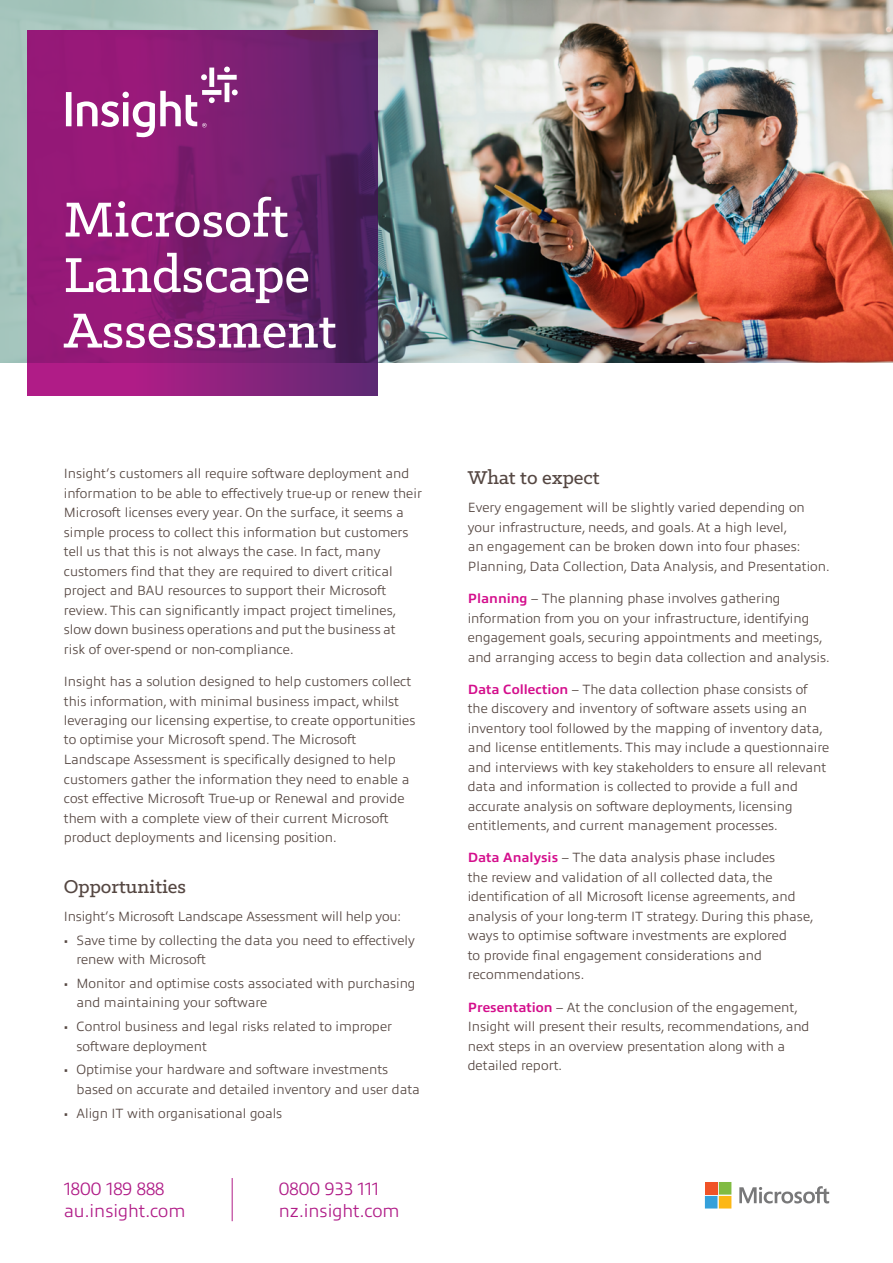
<style>
.page{position:relative;width:893px;height:1263px;background:#fff}
.page>*{position:absolute;margin:0;border:0;box-sizing:border-box;transform-origin:0 0}
.t1{font:500 55.5px/55.5px "Klinic Slab";color:#fff}
.t2{font:500 21px "Klinic Slab";color:#554742}
.t3{font:300 18px/21.6px "Allumi Pro";color:#b01c87}
.t4{font:300 13.5px/19.5px "Allumi Pro";color:#554742}
.s1{font-weight:700;color:#d40e8c}
</style>
<div class="page">
<hr style="left:232px;top:1178px;width:1px;height:43px;background:#b01c87">
<svg style="left:739px;top:1186px;width:90px;height:17px"></svg>
<svg style="left:705px;top:1182px;width:26px;height:26px"></svg>
<img style="left:0;top:0;width:893px;height:362px">
<svg style="left:27px;top:30px;width:351px;height:365px;background:#7b1d70"></svg>
<svg style="left:66px;top:67px;width:172px;height:70px"></svg>
<h1 class="t1" style="left:64px;top:190px;width:274px">Microsoft<br>Landscape<br>Assessment</h1>
<p class="t4" style="left:64px;top:463px;width:360px">Insight’s customers all require software deployment and information to be able to effectively true-up or renew their Microsoft licenses every year. On the surface, it seems a simple process to collect this information but customers tell us that this is not always the case. In fact, many customers find that they are required to divert critical project and BAU resources to support their Microsoft review. This can significantly impact project timelines, slow down business operations and put the business at<br>risk of over-spend or non-compliance.</p>
<p class="t4" style="left:64px;top:671px;width:353px">Insight has a solution designed to help customers collect this information, with minimal business impact, whilst leveraging our licensing expertise, to create opportunities to optimise your Microsoft spend. The Microsoft Landscape Assessment is specifically designed to help customers gather the information they need to enable a cost effective Microsoft True-up or Renewal and provide them with a complete view of their current Microsoft product deployments and licensing position.</p>
<h2 class="t2" style="left:64px;top:873px;width:124px">Opportunities</h2>
<p class="t4" style="left:64px;top:905px;width:339px">Insight’s Microsoft Landscape Assessment will help you:</p>
<p class="t4" style="left:77px;top:929px;width:340px;text-indent:-13px">• Save time by collecting the data you need to effectively renew with Microsoft</p>
<p class="t4" style="left:77px;top:972px;width:340px;text-indent:-13px">• Monitor and optimise costs associated with purchasing and maintaining your software</p>
<p class="t4" style="left:77px;top:1016px;width:317px;text-indent:-13px">• Control business and legal risks related to improper software deployment</p>
<p class="t4" style="left:77px;top:1059px;width:345px;text-indent:-13px">• Optimise your hardware and software investments based on accurate and detailed inventory and user data</p>
<p class="t4" style="left:64px;top:1102px;width:220px">• Align IT with organisational goals</p>
<h3 class="t3" style="left:64px;top:1177px;width:123px">1800 189 888 au.insight.com</h3>
<h3 class="t3" style="left:279px;top:1177px;width:122px">0800 933 111 nz.insight.com</h3>
<h2 class="t2" style="left:468px;top:464px;width:133px">What to expect</h2>
<p class="t4" style="left:468px;top:497px;width:363px">Every engagement will be slightly varied depending on your infrastructure, needs, and goals. At a high level,<br>an engagement can be broken down into four phases:<br>Planning, Data Collection, Data Analysis, and Presentation.</p>
<p class="t4" style="left:468px;top:588px;width:363px"><span class="s1">Planning</span> – The planning phase involves gathering information from you on your infrastructure, identifying engagement goals, securing appointments and meetings, and arranging access to begin data collection and analysis.</p>
<p class="t4" style="left:468px;top:678px;width:363px"><span class="s1">Data Collection</span> – The data collection phase consists of the discovery and inventory of software assets using an inventory tool followed by the mapping of inventory data, and license entitlements. This may include a questionnaire and interviews with key stakeholders to ensure all relevant data and information is collected to provide a full and accurate analysis on software deployments, licensing entitlements, and current management processes.</p>
<p class="t4" style="left:468px;top:847px;width:347px"><span class="s1">Data Analysis</span> – The data analysis phase includes<br>the review and validation of all collected data, the identification of all Microsoft license agreements, and analysis of your long-term IT strategy. During this phase, ways to optimise software investments are explored<br>to provide final engagement considerations and recommendations.</p>
<p class="t4" style="left:468px;top:996px;width:343px"><span class="s1">Presentation</span> – At the conclusion of the engagement, Insight will present their results, recommendations, and next steps in an overview presentation along with a detailed report.</p>
</div>
